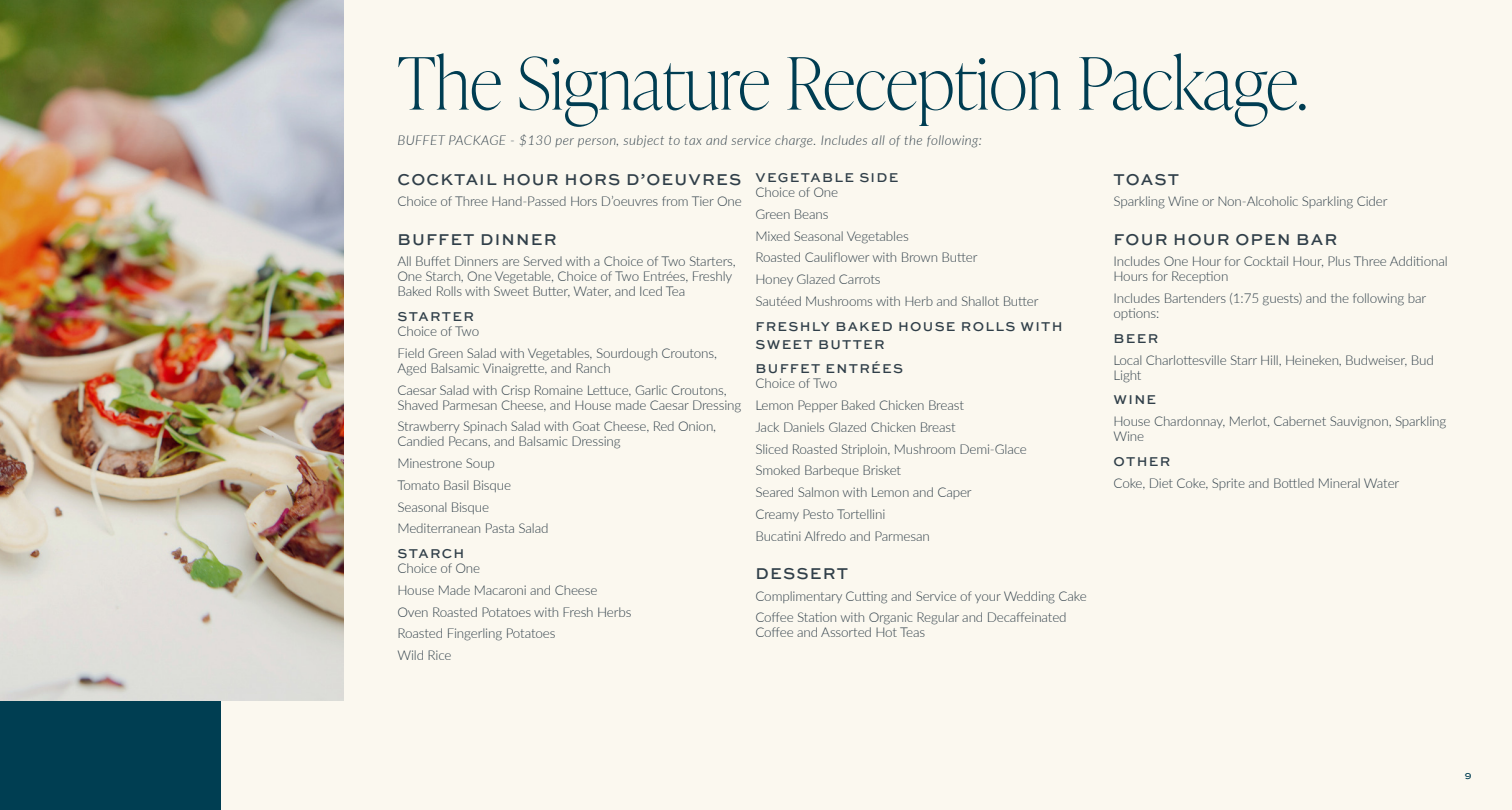
<style>
.page{position:relative;width:1512px;height:810px;background:#fbf8ef}
.page>*{position:absolute;margin:0;border:0;box-sizing:border-box;transform-origin:0 0}
._1_-_Medium_-_interior_header{font:100 72px "Ivy Presto Display";color:#003d52}
._4_-_Body_copy{font:500 16.5px "Sweet Sans Pro";letter-spacing:.07em;color:#303f49}
._4_-_Body_copy-2{font:300 13.5px/15px "Lato";letter-spacing:-.01em;color:#303f49}
._4_-_Body_copy-3{font:500 13.5px/18px "Sweet Sans Pro";letter-spacing:.095em;color:#303f49}
._4_-_Body_copy-4{font:italic 300 13.5px "Lato";letter-spacing:.025em;color:#303f49}
.t1{font:500 9px "Sweet Sans Pro";color:#003e52}
</style>
<div class="page">
<div style="left:0;top:0;width:220px;height:810px;background:#003e52"></div>
<img style="left:0;top:0;width:343px;height:700px">
<p class="_1_-_Medium_-_interior_header" style="left:397px;top:32px;width:912px">The Signature Reception Package.</p>
<p class="_4_-_Body_copy-4" style="left:397px;top:131px;width:586px">BUFFET PACKAGE - $130 per person, subject to tax and service charge. Includes all of the following:</p>
<p class="_4_-_Body_copy" style="left:398px;top:167px;width:345px">COCKTAIL HOUR HORS D’OEUVRES</p>
<p class="_4_-_Body_copy-2" style="left:397px;top:193px;width:346px">Choice of Three Hand-Passed Hors D’oeuvres from Tier One</p>
<p class="_4_-_Body_copy" style="left:398px;top:227px;width:161px">BUFFET DINNER</p>
<p class="_4_-_Body_copy-2" style="left:397px;top:253px;width:340px">All Buffet Dinners are Served with a Choice of Two Starters,<br>One Starch, One Vegetable, Choice of Two Entrées, Freshly<br>Baked Rolls with Sweet Butter, Water, and Iced Tea</p>
<p class="_4_-_Body_copy-3" style="left:398px;top:307px;width:78px">STARTER</p>
<p class="_4_-_Body_copy-2" style="left:397px;top:323px;width:83px">Choice of Two</p>
<p class="_4_-_Body_copy-2" style="left:397px;top:345px;width:321px">Field Green Salad with Vegetables, Sourdough Croutons,<br>Aged Balsamic Vinaigrette, and Ranch</p>
<p class="_4_-_Body_copy-2" style="left:397px;top:382px;width:345px">Caesar Salad with Crisp Romaine Lettuce, Garlic Croutons,<br>Shaved Parmesan Cheese, and House made Caesar Dressing</p>
<p class="_4_-_Body_copy-2" style="left:397px;top:418px;width:320px">Strawberry Spinach Salad with Goat Cheese, Red Onion,<br>Candied Pecans, and Balsamic Dressing</p>
<p class="_4_-_Body_copy-2" style="left:397px;top:455px;width:99px">Minestrone Soup</p>
<p class="_4_-_Body_copy-2" style="left:397px;top:477px;width:115px">Tomato Basil Bisque</p>
<p class="_4_-_Body_copy-2" style="left:397px;top:499px;width:93px">Seasonal Bisque</p>
<p class="_4_-_Body_copy-2" style="left:397px;top:520px;width:153px">Mediterranean Pasta Salad</p>
<p class="_4_-_Body_copy-3" style="left:398px;top:544px;width:68px">STARCH</p>
<p class="_4_-_Body_copy-2" style="left:397px;top:560px;width:84px">Choice of One</p>
<p class="_4_-_Body_copy-2" style="left:397px;top:582px;width:202px">House Made Macaroni and Cheese</p>
<p class="_4_-_Body_copy-2" style="left:397px;top:604px;width:236px">Oven Roasted Potatoes with Fresh Herbs</p>
<p class="_4_-_Body_copy-2" style="left:397px;top:625px;width:160px">Roasted Fingerling Potatoes</p>
<p class="_4_-_Body_copy-2" style="left:397px;top:647px;width:56px">Wild Rice</p>
<p class="_4_-_Body_copy-3" style="left:756px;top:168px;width:144px">VEGETABLE SIDE</p>
<p class="_4_-_Body_copy-2" style="left:755px;top:184px;width:84px">Choice of One</p>
<p class="_4_-_Body_copy-2" style="left:755px;top:206px;width:75px">Green Beans</p>
<p class="_4_-_Body_copy-2" style="left:755px;top:228px;width:155px">Mixed Seasonal Vegetables</p>
<p class="_4_-_Body_copy-2" style="left:755px;top:250px;width:224px">Roasted Cauliflower with Brown Butter</p>
<p class="_4_-_Body_copy-2" style="left:755px;top:271px;width:127px">Honey Glazed Carrots</p>
<p class="_4_-_Body_copy-2" style="left:755px;top:293px;width:285px">Sautéed Mushrooms with Herb and Shallot Butter</p>
<p class="_4_-_Body_copy-3" style="left:756px;top:317px;width:309px">FRESHLY BAKED HOUSE ROLLS WITH<br>SWEET BUTTER</p>
<p class="_4_-_Body_copy-3" style="left:756px;top:359px;width:149px">BUFFET ENTRÉES</p>
<p class="_4_-_Body_copy-2" style="left:755px;top:376px;width:83px">Choice of Two</p>
<p class="_4_-_Body_copy-2" style="left:755px;top:397px;width:210px">Lemon Pepper Baked Chicken Breast</p>
<p class="_4_-_Body_copy-2" style="left:755px;top:419px;width:202px">Jack Daniels Glazed Chicken Breast</p>
<p class="_4_-_Body_copy-2" style="left:755px;top:441px;width:273px">Sliced Roasted Striploin, Mushroom Demi-Glace</p>
<p class="_4_-_Body_copy-2" style="left:755px;top:463px;width:147px">Smoked Barbeque Brisket</p>
<p class="_4_-_Body_copy-2" style="left:755px;top:484px;width:218px">Seared Salmon with Lemon and Caper</p>
<p class="_4_-_Body_copy-2" style="left:755px;top:506px;width:131px">Creamy Pesto Tortellini</p>
<p class="_4_-_Body_copy-2" style="left:755px;top:528px;width:176px">Bucatini Alfredo and Parmesan</p>
<p class="_4_-_Body_copy" style="left:756px;top:561px;width:94px">DESSERT</p>
<p class="_4_-_Body_copy-2" style="left:755px;top:588px;width:333px">Complimentary Cutting and Service of your Wedding Cake</p>
<p class="_4_-_Body_copy-2" style="left:755px;top:610px;width:313px">Coffee Station with Organic Regular and Decaffeinated<br>Coffee and Assorted Hot Teas</p>
<p class="_4_-_Body_copy" style="left:1114px;top:167px;width:67px">TOAST</p>
<p class="_4_-_Body_copy-2" style="left:1113px;top:193px;width:276px">Sparkling Wine or Non-Alcoholic Sparkling Cider</p>
<p class="_4_-_Body_copy" style="left:1114px;top:227px;width:225px">FOUR HOUR OPEN BAR</p>
<p class="_4_-_Body_copy-2" style="left:1113px;top:253px;width:336px">Includes One Hour for Cocktail Hour, Plus Three Additional<br>Hours for Reception</p>
<p class="_4_-_Body_copy-2" style="left:1113px;top:290px;width:314px">Includes Bartenders (1:75 guests) and the following bar options:</p>
<p class="_4_-_Body_copy-3" style="left:1114px;top:329px;width:46px">BEER</p>
<p class="_4_-_Body_copy-2" style="left:1113px;top:352px;width:322px">Local Charlottesville Starr Hill, Heineken, Budweiser, Bud<br>Light</p>
<p class="_4_-_Body_copy-3" style="left:1114px;top:390px;width:44px">WINE</p>
<p class="_4_-_Body_copy-2" style="left:1113px;top:413px;width:334px">House Chardonnay, Merlot, Cabernet Sauvignon, Sparkling<br>Wine</p>
<p class="_4_-_Body_copy-3" style="left:1114px;top:452px;width:58px">OTHER</p>
<p class="_4_-_Body_copy-2" style="left:1113px;top:475px;width:287px">Coke, Diet Coke, Sprite and Bottled Mineral Water</p>
<p class="t1" style="left:1465px;top:770px;width:8px">9</p>
</div>
